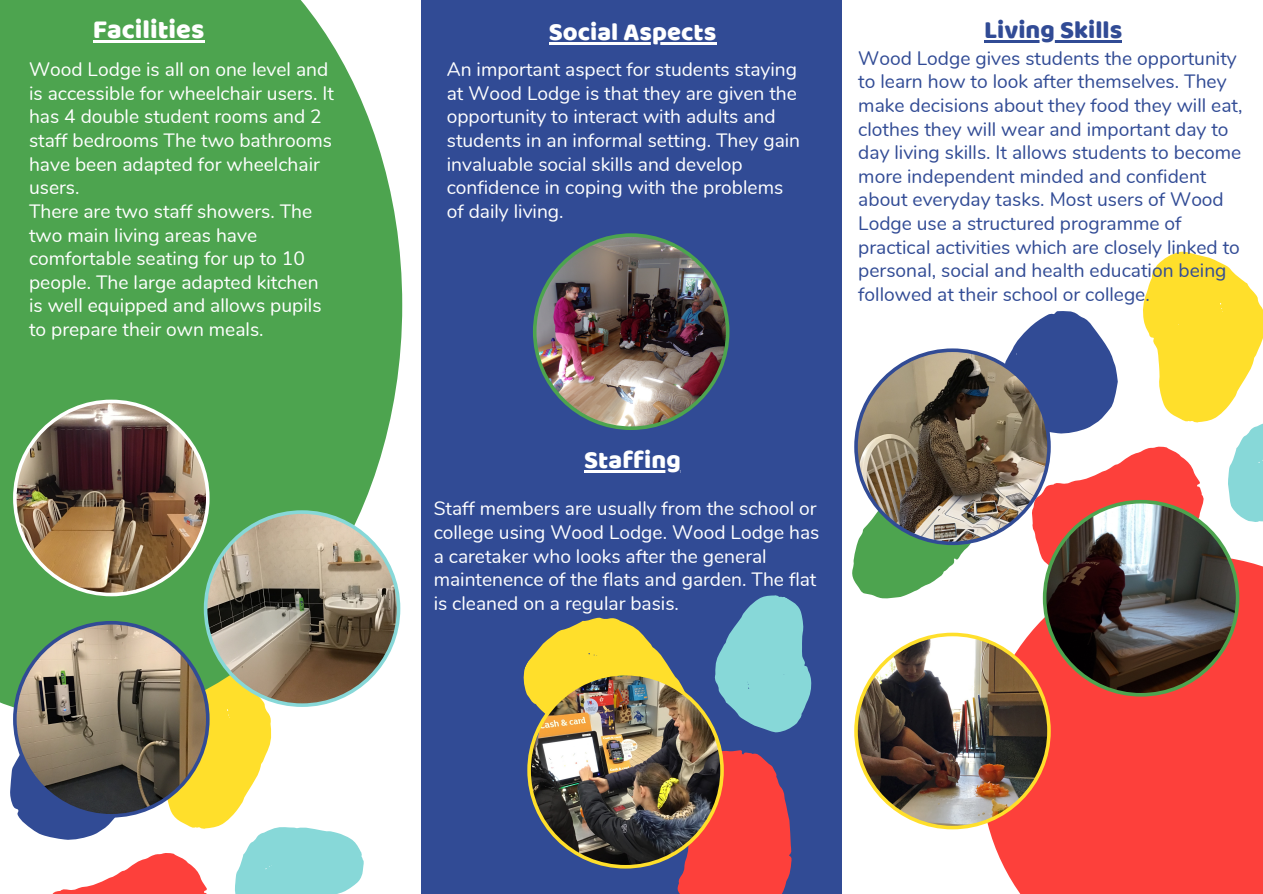
<style>
.page{position:relative;width:1263px;height:894px;background:#fff}
.page>*{position:absolute;margin:0;border:0;box-sizing:border-box;transform-origin:0 0}
.t1{font:27px "Baloo";color:#fff}
.t2{font:25.5px "Baloo";color:#fff}
.t3{font:25.5px "Baloo";color:#314b95}
.t4{font:19.2px/23.5px "Nunito";color:#fff}
.t5{font:19.2px/23.5px "Nunito";color:#314b95}
</style>
<div class="page">
<div style="left:421px;top:0;width:420px;height:893px;background:#314b95"></div>
<div style="left:0;top:0;width:402px;height:706px;background:#4da44f"></div>
<hr style="left:93px;top:40px;width:111px;height:2px;background:#fff">
<hr style="left:549px;top:42px;width:167px;height:2px;background:#fff">
<hr style="left:584px;top:470px;width:97px;height:2px;background:#fff">
<img style="left:533px;top:233px;width:196px;height:197px">
<img style="left:523px;top:581px;width:319px;height:312px">
<img style="left:10px;top:399px;width:390px;height:494px">
<hr style="left:984px;top:40px;width:138px;height:2px;background:#314b95">
<div style="left:989px;top:829px;width:274px;height:64px;background:#fd403b"></div>
<img style="left:852px;top:252px;width:411px;height:577px">
<p class="t1" style="left:93px;top:12px;width:113px">Facilities</p>
<p class="t4" style="left:29px;top:58px;width:306px">Wood Lodge is all on one level and is accessible for wheelchair users. It has 4 double student rooms and 2 staff bedrooms The two bathrooms have been adapted for wheelchair users.</p>
<p class="t4" style="left:29px;top:200px;width:294px">There are two staff showers. The two main living areas have comfortable seating for up to 10 people. The large adapted kitchen is well equipped and allows pupils to prepare their own meals.</p>
<p class="t2" style="left:549px;top:16px;width:169px">Social Aspects</p>
<p class="t4" style="left:447px;top:58px;width:355px">An important aspect for students staying at Wood Lodge is that they are given the opportunity to interact with adults and students in an informal setting. They gain invaluable social skills and develop confidence in coping with the problems of daily living.</p>
<p class="t3" style="left:984px;top:14px;width:140px">Living Skills</p>
<p class="t5" style="left:858px;top:46px;width:386px">Wood Lodge gives students the opportunity to learn how to look after themselves. They make decisions about they food they will eat, clothes they will wear and important day to day living skills. It allows students to become more independent minded and confident about everyday tasks. Most users of Wood Lodge use a structured programme of practical activities which are closely linked to personal, social and health education being followed at their school or college.</p>
<p class="t2" style="left:584px;top:444px;width:98px">Staffing</p>
<p class="t4" style="left:434px;top:497px;width:387px">Staff members are usually from the school or college using Wood Lodge. Wood Lodge has a caretaker who looks after the general maintenence of the flats and garden. The flat is cleaned on a regular basis.</p>
</div>
